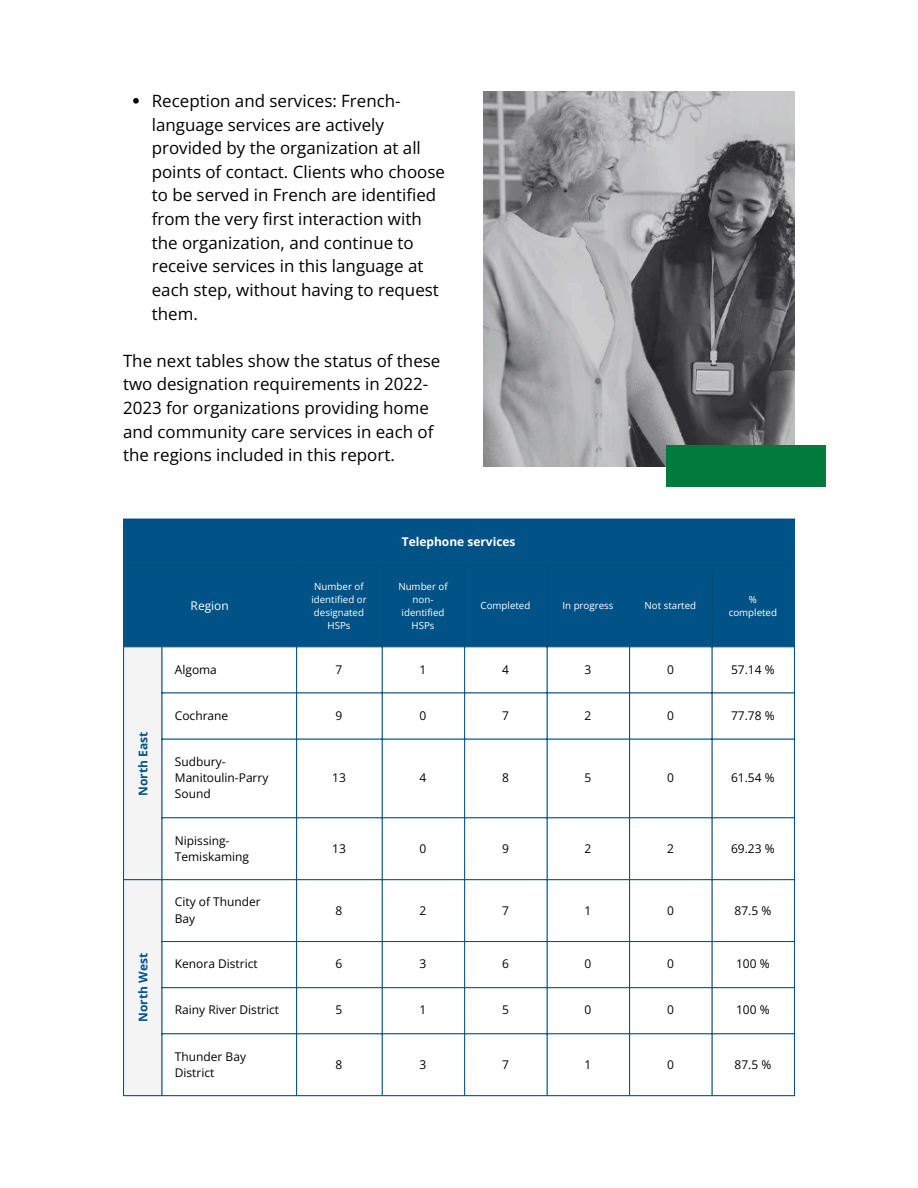
<style>
.page{position:relative;width:918px;height:1188px;background:#fff}
.page>*{position:absolute;margin:0;border:0;box-sizing:border-box;transform-origin:0 0}
.t1{font:16.95px/23.7px "Open Sans";color:#000}
.t2{font:12px/16.2px "Open Sans";color:#000}
.t3{font:700 12px "Open Sans";color:#015387}
.t4{font:700 12px "Open Sans";color:#fff}
.t5{font:12px "Open Sans";color:#fff}
.t6{font:9.75px/13px "Open Sans";color:#fff;text-align:center}
</style>
<div class="page">
<img style="left:483px;top:92px;width:312px;height:374px">
<svg style="left:133px;top:98px;width:6px;height:6px"></svg>
<div style="left:667px;top:445px;width:159px;height:42px;background:#007b3b"></div>
<div style="left:124px;top:520px;width:670px;height:126px;background:#015387"></div>
<div style="left:124px;top:647px;width:37px;height:448px;background:#f4f4f4"></div>
<svg style="left:163px;top:647px;width:631px;height:448px"></svg>
<hr style="left:123px;top:520px;width:1px;height:575px;background:#015387">
<hr style="left:161px;top:647px;width:2px;height:448px;background:#015387">
<hr style="left:296px;top:566px;width:1px;height:529px;background:#015387">
<hr style="left:382px;top:566px;width:1px;height:529px;background:#015387">
<hr style="left:464px;top:566px;width:1px;height:529px;background:#015387">
<hr style="left:547px;top:566px;width:1px;height:529px;background:#015387">
<hr style="left:629px;top:566px;width:1px;height:529px;background:#015387">
<hr style="left:711px;top:566px;width:2px;height:529px;background:#015387">
<hr style="left:794px;top:520px;width:1px;height:575px;background:#015387">
<hr style="left:123px;top:519px;width:672px;height:1px;background:#015387">
<hr style="left:123px;top:565px;width:672px;height:1px;background:#015387">
<hr style="left:123px;top:646px;width:672px;height:1px;background:#015387">
<hr style="left:161px;top:692px;width:634px;height:1px;background:#015387">
<hr style="left:161px;top:739px;width:634px;height:1px;background:#015387">
<hr style="left:161px;top:817px;width:634px;height:1px;background:#015387">
<hr style="left:123px;top:879px;width:672px;height:1px;background:#015387">
<hr style="left:161px;top:941px;width:634px;height:1px;background:#015387">
<hr style="left:161px;top:987px;width:634px;height:1px;background:#015387">
<hr style="left:161px;top:1033px;width:634px;height:1px;background:#015387">
<hr style="left:123px;top:1095px;width:672px;height:1px;background:#015387">
<p class="t1" style="left:152px;top:89px;width:295px">Reception and services: French&shy;language services are actively provided by the organization at all points of contact. Clients who choose to be served in French are identified from the very first interaction with the organization, and continue to receive services in this language at each step, without having to request them.</p>
<h1 class="t1" style="left:123px;top:348px;width:319px">The next tables show the status of these two designation requirements in 2022- 2023 for organizations providing home and community care services in each of the regions included in this report.</h1>
<p class="t3" style="left:135px;top:796px;width:65px;rotate:-90deg">North East</p>
<p class="t3" style="left:135px;top:1022px;width:70px;rotate:-90deg">North West</p>
<p class="t5" style="left:191px;top:597px;width:40px">Region</p>
<p class="t4" style="left:402px;top:533px;width:115px">Telephone services</p>
<p class="t6" style="left:311px;top:579px;width:57px">Number of identified or designated<br>HSPs</p>
<p class="t6" style="left:398px;top:579px;width:51px">Number of non&shy;identified<br>HSPs</p>
<p class="t6" style="left:481px;top:599px;width:51px">Completed</p>
<p class="t6" style="left:562px;top:599px;width:53px">In progress</p>
<p class="t6" style="left:645px;top:599px;width:53px">Not started</p>
<p class="t6" style="left:729px;top:592px;width:50px">% completed</p>
<p class="t2" style="left:175px;top:661px;width:44px">Algoma</p>
<p class="t2" style="left:336px;top:661px;width:8px">7</p>
<p class="t2" style="left:420px;top:661px;width:8px">1</p>
<p class="t2" style="left:502px;top:661px;width:8px">4</p>
<p class="t2" style="left:585px;top:661px;width:8px">3</p>
<p class="t2" style="left:667px;top:661px;width:8px">0</p>
<p class="t2" style="left:731px;top:661px;width:45px">57.14 %</p>
<p class="t2" style="left:175px;top:707px;width:55px">Cochrane</p>
<p class="t2" style="left:336px;top:707px;width:8px">9</p>
<p class="t2" style="left:420px;top:707px;width:8px">0</p>
<p class="t2" style="left:502px;top:707px;width:8px">7</p>
<p class="t2" style="left:585px;top:707px;width:8px">2</p>
<p class="t2" style="left:667px;top:707px;width:8px">0</p>
<p class="t2" style="left:731px;top:707px;width:45px">77.78 %</p>
<p class="t2" style="left:175px;top:753px;width:95px">Sudbury-<br>Manitoulin-Parry<br>Sound</p>
<p class="t2" style="left:332px;top:769px;width:15px">13</p>
<p class="t2" style="left:420px;top:769px;width:8px">4</p>
<p class="t2" style="left:502px;top:769px;width:8px">8</p>
<p class="t2" style="left:585px;top:769px;width:8px">5</p>
<p class="t2" style="left:667px;top:769px;width:8px">0</p>
<p class="t2" style="left:731px;top:769px;width:45px">61.54 %</p>
<p class="t2" style="left:175px;top:832px;width:76px">Nipissing-<br>Temiskaming</p>
<p class="t2" style="left:332px;top:840px;width:15px">13</p>
<p class="t2" style="left:420px;top:840px;width:8px">0</p>
<p class="t2" style="left:502px;top:840px;width:8px">9</p>
<p class="t2" style="left:585px;top:840px;width:8px">2</p>
<p class="t2" style="left:667px;top:840px;width:8px">2</p>
<p class="t2" style="left:731px;top:840px;width:45px">69.23 %</p>
<p class="t2" style="left:175px;top:894px;width:87px">City of Thunder<br>Bay</p>
<p class="t2" style="left:336px;top:902px;width:8px">8</p>
<p class="t2" style="left:420px;top:902px;width:8px">2</p>
<p class="t2" style="left:502px;top:902px;width:8px">7</p>
<p class="t2" style="left:585px;top:902px;width:8px">1</p>
<p class="t2" style="left:667px;top:902px;width:8px">0</p>
<p class="t2" style="left:735px;top:902px;width:38px">87.5 %</p>
<p class="t2" style="left:175px;top:956px;width:84px">Kenora District</p>
<p class="t2" style="left:336px;top:956px;width:8px">6</p>
<p class="t2" style="left:420px;top:956px;width:8px">3</p>
<p class="t2" style="left:502px;top:956px;width:8px">6</p>
<p class="t2" style="left:585px;top:956px;width:8px">0</p>
<p class="t2" style="left:667px;top:956px;width:8px">0</p>
<p class="t2" style="left:736px;top:956px;width:35px">100 %</p>
<p class="t2" style="left:175px;top:1002px;width:106px">Rainy River District</p>
<p class="t2" style="left:336px;top:1002px;width:8px">5</p>
<p class="t2" style="left:420px;top:1002px;width:8px">1</p>
<p class="t2" style="left:502px;top:1002px;width:8px">5</p>
<p class="t2" style="left:585px;top:1002px;width:8px">0</p>
<p class="t2" style="left:667px;top:1002px;width:8px">0</p>
<p class="t2" style="left:736px;top:1002px;width:35px">100 %</p>
<p class="t2" style="left:175px;top:1048px;width:73px">Thunder Bay<br>District</p>
<p class="t2" style="left:336px;top:1056px;width:8px">8</p>
<p class="t2" style="left:420px;top:1056px;width:8px">3</p>
<p class="t2" style="left:502px;top:1056px;width:8px">7</p>
<p class="t2" style="left:585px;top:1056px;width:8px">1</p>
<p class="t2" style="left:667px;top:1056px;width:8px">0</p>
<p class="t2" style="left:735px;top:1056px;width:38px">87.5 %</p>
</div>
